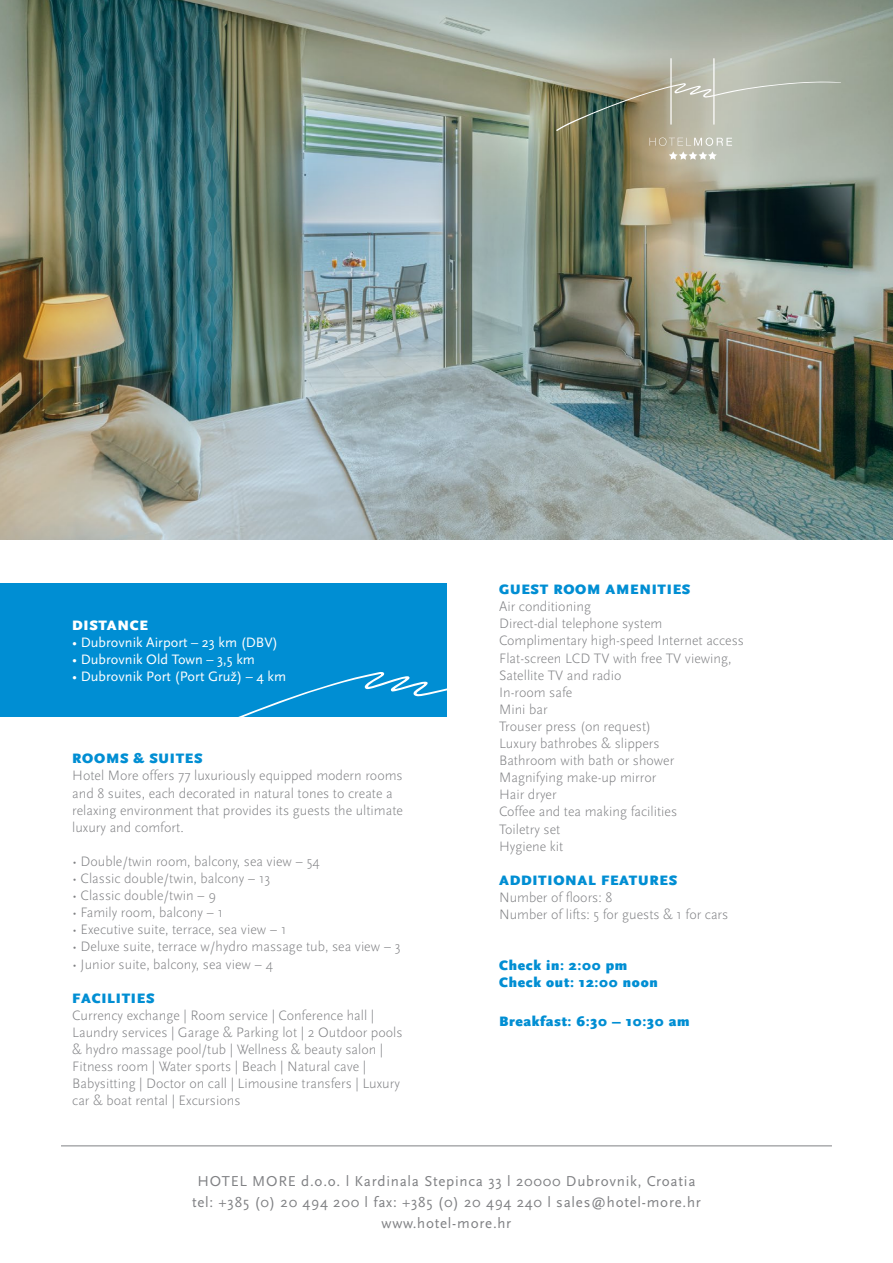
<style>
.page{position:relative;width:893px;height:1263px;background:#fff}
.page>*{position:absolute;margin:0;border:0;box-sizing:border-box;transform-origin:0 0}
.t1{font:15px/21px "Scala Sans";letter-spacing:.05em;color:#808184;text-align:center}
.t2{font:300 14.25px/17.1px "Scala Sans";color:#808184}
.t3{font:900 14.25px/17.1px "Scala Sans";letter-spacing:.05em;color:#008ed3}
.t4{font:14.25px "Scala Sans";color:#fff}
.t5{font:900 14.25px "Scala Sans";letter-spacing:.05em;color:#fff}
</style>
<div class="page">
<div style="left:0;top:584px;width:446px;height:133px;background:#008ed3"></div>
<img style="left:0;top:0;width:893px;height:540px">
<svg style="left:556px;top:82px;width:285px;height:49px"></svg>
<hr style="left:670px;top:58px;width:2px;height:67px;background:#fff">
<hr style="left:713px;top:58px;width:1px;height:67px;background:#fff">
<svg style="left:650px;top:138px;width:82px;height:22px"></svg>
<hr style="left:61px;top:1145px;width:771px;height:1px;background:#808184">
<svg style="left:238px;top:672px;width:208px;height:45px"></svg>
<p class="t5" style="left:72px;top:618px;width:77px">DISTANCE</p>
<p class="t4" style="left:72px;top:635px;width:207px">• Dubrovnik Airport – 23 km (DBV)</p>
<p class="t4" style="left:72px;top:652px;width:184px">• Dubrovnik Old Town – 3,5 km</p>
<p class="t4" style="left:72px;top:669px;width:215px">• Dubrovnik Port (Port Gruž) – 4 km</p>
<p class="t3" style="left:72px;top:751px;width:132px">ROOMS &amp; SUITES</p>
<p class="t2" style="left:72px;top:767px;width:332px">Hotel More offers 77 luxuriously equipped modern rooms and 8 suites, each decorated in natural tones to create a relaxing environment that provides its guests the ultimate luxury and comfort.</p>
<p class="t2" style="left:72px;top:853px;width:249px">• Double/twin room, balcony, sea view – 54</p>
<p class="t2" style="left:72px;top:870px;width:200px">• Classic double/twin, balcony – 13</p>
<p class="t2" style="left:72px;top:887px;width:145px">• Classic double/twin – 9</p>
<p class="t2" style="left:72px;top:904px;width:152px">• Family room, balcony – 1</p>
<p class="t2" style="left:72px;top:921px;width:216px">• Executive suite, terrace, sea view – 1</p>
<p class="t2" style="left:72px;top:938px;width:330px">• Deluxe suite, terrace w/hydro massage tub, sea view – 3</p>
<p class="t2" style="left:72px;top:955px;width:202px">• Junior suite, balcony, sea view – 4</p>
<p class="t3" style="left:72px;top:990px;width:84px">FACILITIES</p>
<p class="t2" style="left:72px;top:1007px;width:332px">Currency exchange | Room service | Conference hall | Laundry services | Garage &amp; Parking lot | 2 Outdoor pools &amp; hydro massage pool/tub | Wellness &amp; beauty salon | Fitness room | Water sports | Beach | Natural cave | Babysitting | Doctor on call | Limousine transfers | Luxury car &amp; boat rental | Excursions</p>
<p class="t3" style="left:499px;top:581px;width:193px">GUEST ROOM AMENITIES</p>
<p class="t2" style="left:499px;top:598px;width:246px">Air conditioning<br>Direct-dial telephone system<br>Complimentary high-speed Internet access<br>Flat-screen LCD TV with free TV viewing,<br>Satellite TV and radio<br>In-room safe<br>Mini bar<br>Trouser press (on request)<br>Luxury bathrobes &amp; slippers<br>Bathroom with bath or shower<br>Magnifying make-up mirror<br>Hair dryer<br>Coffee and tea making facilities<br>Toiletry set<br>Hygiene kit</p>
<p class="t3" style="left:499px;top:872px;width:180px">ADDITIONAL FEATURES</p>
<p class="t2" style="left:499px;top:889px;width:231px">Number of floors: 8<br>Number of lifts: 5 for guests &amp; 1 for cars</p>
<p class="t3" style="left:499px;top:958px;width:160px">Check in: 2:00 pm<br>Check out: 12:00 noon</p>
<p class="t3" style="left:499px;top:1013px;width:192px">Breakfast: 6:30 – 10:30 am</p>
<p class="t1" style="left:192px;top:1171px;width:510px">HOTEL MORE d.o.o. l Kardinala Stepinca 33 l 20000 Dubrovnik, Croatia tel: +385 (0) 20 494 200 l fax: +385 (0) 20 494 240 l sales@hotel-more.hr www.hotel-more.hr</p>
</div>
